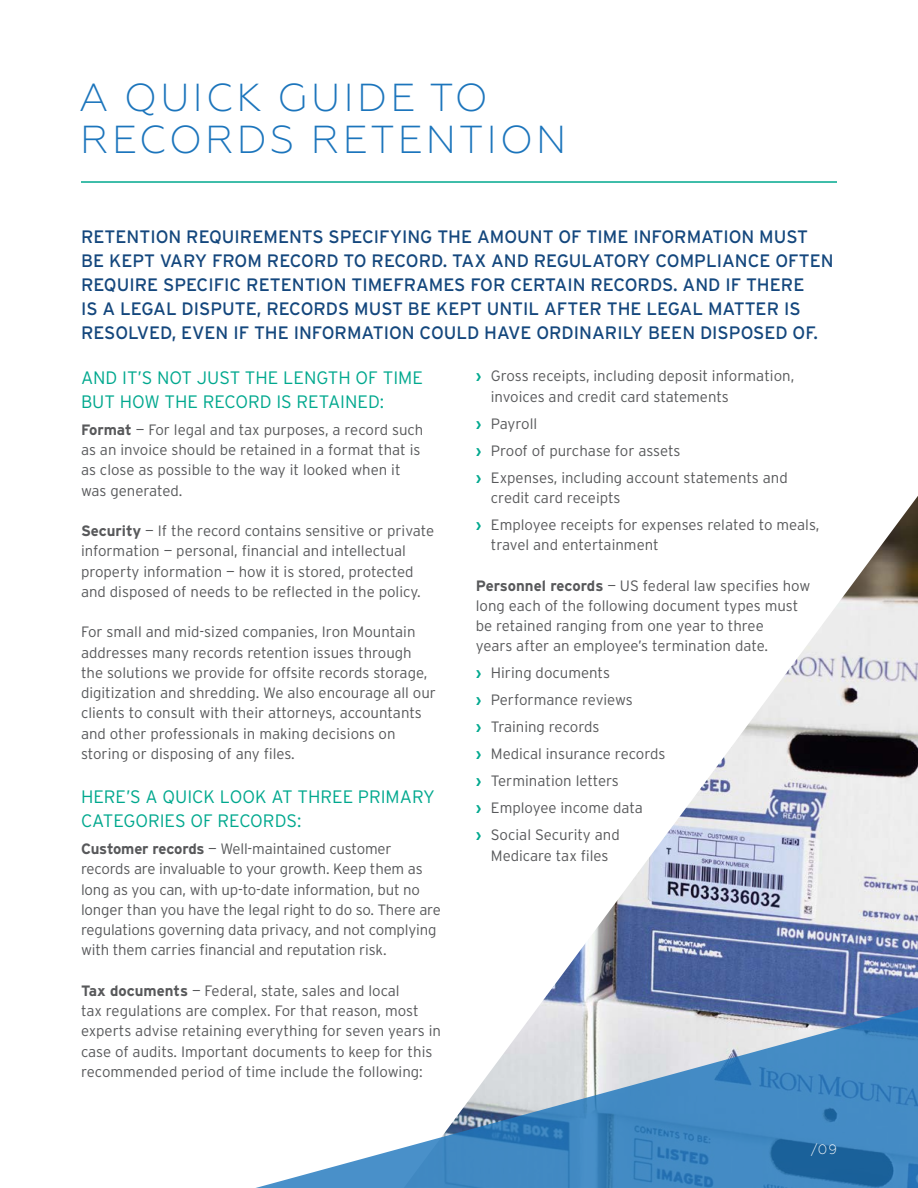
<style>
.page{position:relative;width:918px;height:1188px;background:#fff}
.page>*{position:absolute;margin:0;border:0;box-sizing:border-box;transform-origin:0 0}
.t1{font:300 39px/42px "Geometria";letter-spacing:.08em;color:#1c75bc}
.t2{font:18px/24px "Interstate";color:#14477d}
.t3{font:300 18px/24px "Interstate";color:#00a88e}
.t4{font:300 15px/20.2px "Interstate";color:#58595b}
.t5{font:300 13.5px "Geometria";color:#fff}
.s1{font-weight:700;color:#00a88e}
.s2{font-weight:700}
</style>
<div class="page">
<img style="left:546px;top:496px;width:372px;height:500px">
<svg style="left:256px;top:996px;width:662px;height:192px"></svg>
<hr style="left:81px;top:181px;width:756px;height:2px;background:#00a88e">
<h1 class="t1" style="left:79px;top:77px;width:489px">A QUICK GUIDE TO<br>RECORDS RETENTION</h1>
<p class="t2" style="left:81px;top:225px;width:754px">RETENTION REQUIREMENTS SPECIFYING THE AMOUNT OF TIME INFORMATION MUST BE KEPT VARY FROM RECORD TO RECORD. TAX AND REGULATORY COMPLIANCE OFTEN REQUIRE SPECIFIC RETENTION TIMEFRAMES FOR CERTAIN RECORDS. AND IF THERE<br>IS A LEGAL DISPUTE, RECORDS MUST BE KEPT UNTIL AFTER THE LEGAL MATTER IS RESOLVED, EVEN IF THE INFORMATION COULD HAVE ORDINARILY BEEN DISPOSED OF.</p>
<p class="t4" style="left:491px;top:366px;width:305px;text-indent:-15px"><span class="s1">›</span> Gross receipts, including deposit information, invoices and credit card statements</p>
<p class="t4" style="left:476px;top:410px;width:313px;line-height:27px"><span class="s1">›</span> Payroll<br><span class="s1">›</span> Proof of purchase for assets<br><span class="s1">›</span> Expenses, including account statements and</p>
<p class="t4" style="left:476px;top:484px;width:345px;line-height:27px;text-indent:15px">credit card receipts<br><span class="s1">›</span> Employee receipts for expenses related to meals,</p>
<p class="t4" style="left:491px;top:535px;width:169px">travel and entertainment</p>
<p class="t4" style="left:476px;top:575px;width:336px"><span class="s2">Personnel records</span> — US federal law specifies how long each of the following document types must be retained ranging from one year to three<br>years after an employee’s termination date.</p>
<p class="t4" style="left:476px;top:660px;width:191px;line-height:27px"><span class="s1">›</span> Hiring documents<br><span class="s1">›</span> Performance reviews<br><span class="s1">›</span> Training records<br><span class="s1">›</span> Medical insurance records <span class="s1">›</span> Termination letters<br><span class="s1">›</span> Employee income data<br><span class="s1">›</span> Social Security and</p>
<p class="t4" style="left:491px;top:845px;width:119px">Medicare tax files</p>
<p class="t3" style="left:81px;top:365px;width:344px">AND IT’S NOT JUST THE LENGTH OF TIME<br>BUT HOW THE RECORD IS RETAINED:</p>
<p class="t4" style="left:81px;top:419px;width:344px"><span class="s2">Format</span> — For legal and tax purposes, a record such as an invoice should be retained in a format that is as close as possible to the way it looked when it was generated.</p>
<p class="t4" style="left:81px;top:521px;width:355px"><span class="s2">Security</span> — If the record contains sensitive or private information — personal, financial and intellectual property information — how it is stored, protected and disposed of needs to be reflected in the policy.</p>
<p class="t4" style="left:81px;top:622px;width:357px">For small and mid-sized companies, Iron Mountain addresses many records retention issues through the solutions we provide for offsite records storage, digitization and shredding. We also encourage all our clients to consult with their attorneys, accountants and other professionals in making decisions on storing or disposing of any files.</p>
<p class="t3" style="left:81px;top:785px;width:355px">HERE’S A QUICK LOOK AT THREE PRIMARY<br>CATEGORIES OF RECORDS:</p>
<p class="t4" style="left:81px;top:839px;width:361px"><span class="s2">Customer records</span> — Well-maintained customer records are invaluable to your growth. Keep them as long as you can, with up-to-date information, but no longer than you have the legal right to do so. There are regulations governing data privacy, and not complying with them carries financial and reputation risk.</p>
<p class="t4" style="left:81px;top:980px;width:361px"><span class="s2">Tax documents</span> — Federal, state, sales and local<br>tax regulations are complex. For that reason, most experts advise retaining everything for seven years in case of audits. Important documents to keep for this recommended period of time include the following:</p>
<p class="t5" style="left:811px;top:1142px;width:28px">/09</p>
</div>
